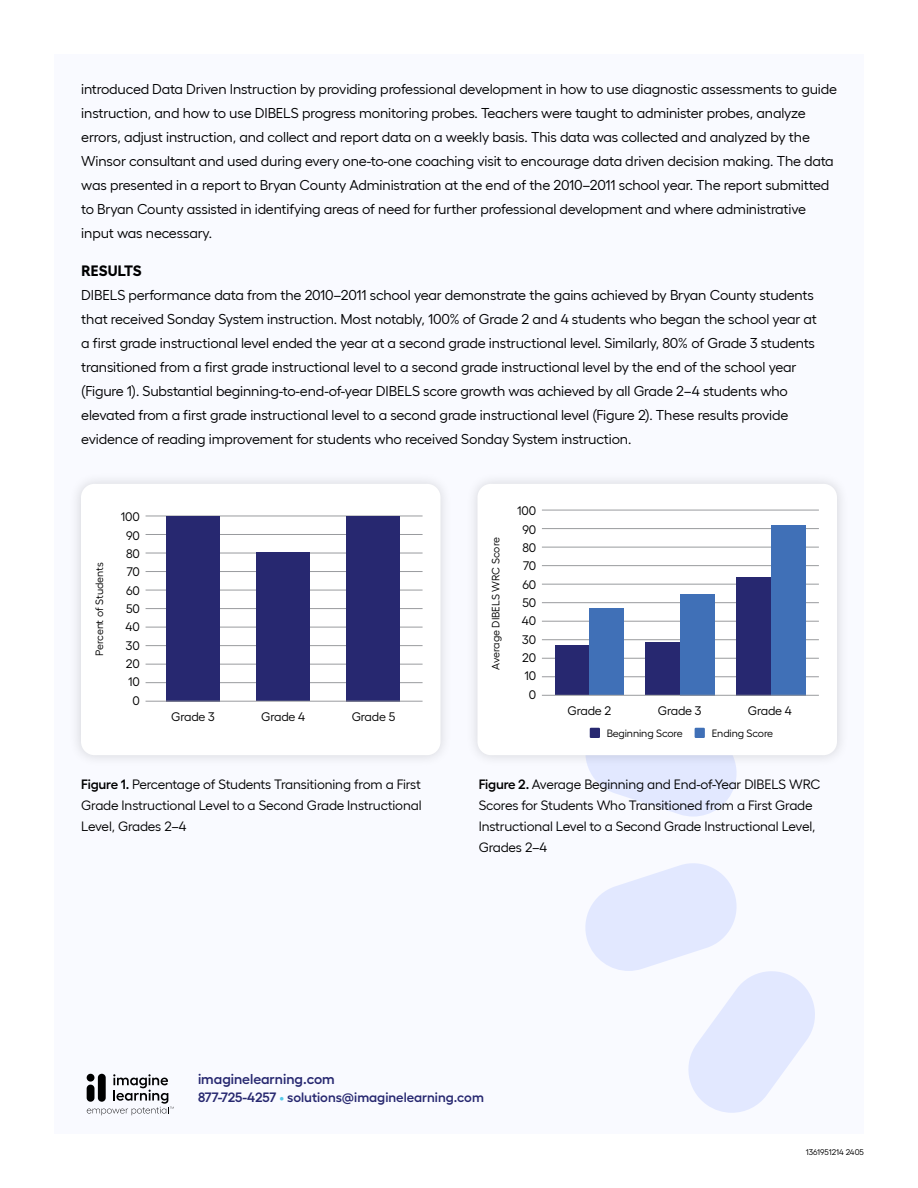
<style>
.page{position:relative;width:918px;height:1188px;background:#fff}
.page>*{position:absolute;margin:0;border:0;box-sizing:border-box;transform-origin:0 0}
.t1{font:700 15px "Hellix";color:#000}
.t2{font:14.25px/24px "Hellix";letter-spacing:-.01em;color:#000}
.t3{font:600 14.25px "Hellix";color:#272870}
.t4{font:13.5px/21px "Hellix";letter-spacing:-.01em;color:#000;text-align:justify}
.t5{font:600 13.5px "Hellix";color:#272870}
.t6{font:12.45px/18.3px "Hellix";letter-spacing:-.01em;color:#000}
.t7{font:10.65px "Hellix";letter-spacing:-.01em;color:#000}
.t8{font:8.25px "Hellix";color:#000}
.s1{font-weight:600}
.s2{color:#56c9e9}
</style>
<div class="page">
<svg style="left:74px;top:477px;width:770px;height:639px"></svg>
<p class="t2" style="left:81px;top:76px;width:757px">introduced Data Driven Instruction by providing professional development in how to use diagnostic assessments to guide instruction, and how to use DIBELS progress monitoring probes. Teachers were taught to administer probes, analyze errors, adjust instruction, and collect and report data on a weekly basis. This data was collected and analyzed by the Winsor consultant and used during every one-to-one coaching visit to encourage data driven decision making. The data was presented in a report to Bryan County Administration at the end of the 2010–2011 school year. The report submitted to Bryan County assisted in identifying areas of need for further professional development and where administrative input was necessary.</p>
<p class="t1" style="left:81px;top:259px;width:62px">RESULTS</p>
<p class="t2" style="left:81px;top:282px;width:737px">DIBELS performance data from the 2010–2011 school year demonstrate the gains achieved by Bryan County students that received Sonday System instruction. Most notably, 100% of Grade 2 and 4 students who began the school year at a first grade instructional level ended the year at a second grade instructional level. Similarly, 80% of Grade 3 students transitioned from a first grade instructional level to a second grade instructional level by the end of the school year (Figure 1). Substantial beginning-to-end-of-year DIBELS score growth was achieved by all Grade 2–4 students who elevated from a first grade instructional level to a second grade instructional level (Figure 2). These results provide evidence of reading improvement for students who received Sonday System instruction.</p>
<p class="t6" style="left:121px;top:506px;width:21px">100</p>
<p class="t6" style="left:517px;top:501px;width:21px">100</p>
<p class="t7" style="left:91px;top:656px;width:95px;rotate:-90deg">Percent of Students</p>
<p class="t6" style="left:126px;top:525px;width:15px">90<br>80</p>
<p class="t6" style="left:127px;top:562px;width:15px">70</p>
<p class="t6" style="left:126px;top:580px;width:15px">60</p>
<p class="t6" style="left:126px;top:598px;width:16px">50</p>
<p class="t6" style="left:126px;top:617px;width:16px">40</p>
<p class="t6" style="left:126px;top:635px;width:16px">30</p>
<p class="t6" style="left:126px;top:653px;width:16px">20</p>
<p class="t7" style="left:488px;top:670px;width:134px;rotate:-90deg">Average DIBELS WRC Score</p>
<p class="t6" style="left:522px;top:519px;width:15px">90<br>80</p>
<p class="t6" style="left:523px;top:556px;width:15px">70</p>
<p class="t6" style="left:522px;top:574px;width:15px">60</p>
<p class="t6" style="left:522px;top:592px;width:16px">50</p>
<p class="t6" style="left:522px;top:611px;width:16px">40</p>
<p class="t6" style="left:522px;top:629px;width:16px">30</p>
<p class="t6" style="left:522px;top:647px;width:16px">20</p>
<p class="t6" style="left:128px;top:672px;width:13px">10</p>
<p class="t6" style="left:524px;top:666px;width:13px">10</p>
<p class="t6" style="left:133px;top:690px;width:9px">0</p>
<p class="t6" style="left:171px;top:707px;width:45px">Grade 3</p>
<p class="t6" style="left:261px;top:707px;width:46px">Grade 4</p>
<p class="t6" style="left:352px;top:707px;width:45px">Grade 5</p>
<p class="t6" style="left:529px;top:684px;width:9px">0</p>
<p class="t6" style="left:568px;top:701px;width:45px">Grade 2</p>
<p class="t6" style="left:658px;top:701px;width:45px">Grade 3</p>
<p class="t6" style="left:748px;top:701px;width:46px">Grade 4</p>
<p class="t7" style="left:607px;top:725px;width:78px">Beginning Score</p>
<p class="t7" style="left:712px;top:725px;width:63px">Ending Score</p>
<p class="t4" style="left:81px;top:773px;width:342px"><span class="s1">Figure 1.</span> Percentage of Students Transitioning from a First Grade Instructional Level to a Second Grade Instructional Level, Grades 2–4</p>
<p class="t4" style="left:479px;top:773px;width:343px;text-align:left"><span class="s1">Figure 2.</span> Average Beginning and End-of-Year DIBELS WRC Scores for Students Who Transitioned from a First Grade Instructional Level to a Second Grade Instructional Level, Grades 2–4</p>
<p class="t3" style="left:198px;top:1068px;width:138px">imaginelearning.com</p>
<p class="t5" style="left:198px;top:1087px;width:287px">877-725-4257 <span class="s2">•</span> solutions@imaginelearning.com</p>
<p class="t8" style="left:806px;top:1146px;width:60px">1361951214 2405</p>
</div>
